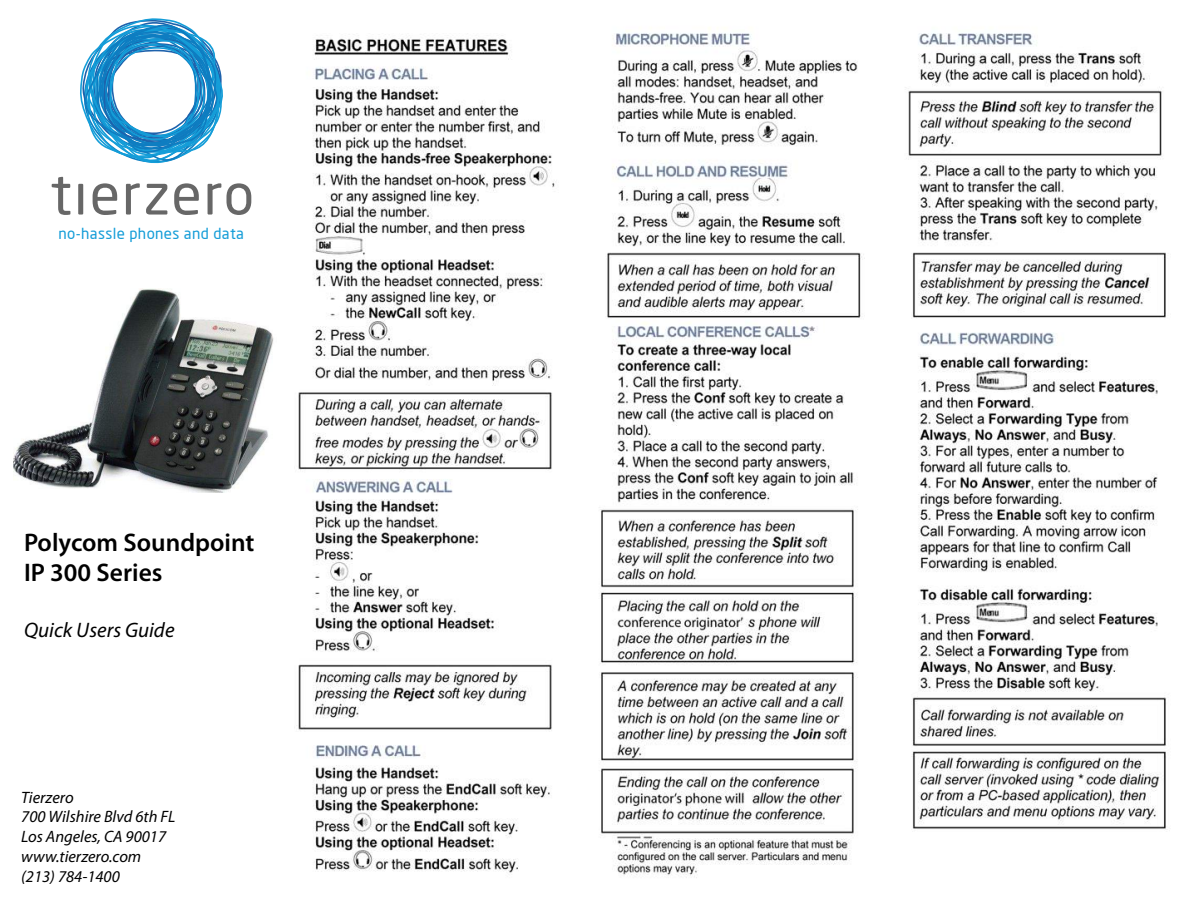
<style>
.page{position:relative;width:1188px;height:918px;background:#fff}
.page>*{position:absolute;margin:0;border:0;box-sizing:border-box;transform-origin:0 0}
.t1{font:600 25.5px/30.6px "Myriad Pro";color:#000}
.t2{font:italic 21px "Myriad Pro";color:#000}
.t3{font:italic 16.5px/19.8px "Myriad Pro";color:#000}
.t4{font:15px "Neo Sans";letter-spacing:.025em;color:#149dd8}
</style>
<div class="page">
<img style="left:298px;top:27px;width:870px;height:851px">
<svg style="left:80px;top:18px;width:143px;height:146px"></svg>
<svg style="left:52px;top:177px;width:199px;height:38px"></svg>
<img style="left:13px;top:288px;width:261px;height:205px">
<p class="t4" style="left:58px;top:224px;width:187px">no-hassle phones and data</p>
<h1 class="t1" style="left:24px;top:526px;width:232px">Polycom Soundpoint<br>IP 300 Series</h1>
<p class="t2" style="left:24px;top:617px;width:152px">Quick Users Guide</p>
<p class="t3" style="left:21px;top:787px;width:156px">Tierzero<br>700 Wilshire Blvd 6th FL<br>Los Angeles, CA 90017 www.tierzero.com (213) 784-1400</p>
</div>
